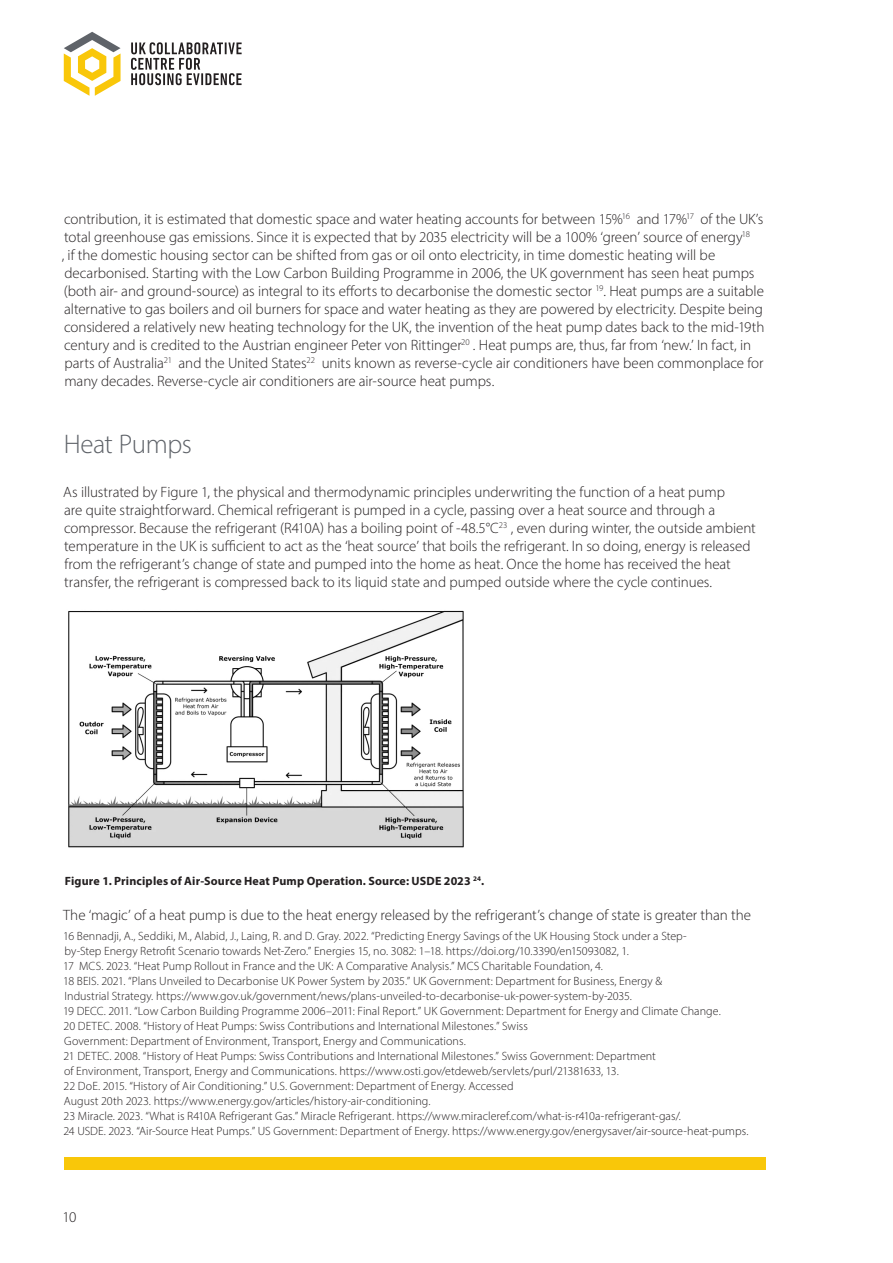
<style>
.page{position:relative;width:893px;height:1263px;background:#fff}
.page>*{position:absolute;margin:0;border:0;box-sizing:border-box;transform-origin:0 0}
.t1{font:300 27px "Myriad Pro";letter-spacing:-.015em;color:#5f6369}
.t2{font:300 15px/18px "Myriad Pro";letter-spacing:-.005em;color:#231f20}
.t3{font:300 12px/15px "Myriad Pro";letter-spacing:.005em;color:#231f20}
.t4{font:700 12px "Myriad Pro";letter-spacing:.015em;color:#231f20}
</style>
<div class="page">
<div style="left:64px;top:1157px;width:701px;height:12px;background:#f9c709"></div>
<svg style="left:131px;top:42px;width:111px;height:43px"></svg>
<svg style="left:64px;top:32px;width:57px;height:64px"></svg>
<img style="left:68px;top:610px;width:396px;height:238px">
<p class="t2" style="left:62px;top:210px;width:704px">contribution, it is estimated that domestic space and water heating accounts for between 15%<sup>16</sup> and 17%<sup>17</sup> of the UK’s total greenhouse gas emissions. Since it is expected that by 2035 electricity will be a 100% ‘green’ source of energy<sup>18<br></sup>, if the domestic housing sector can be shifted from gas or oil onto electricity, in time domestic heating will be decarbonised. Starting with the Low Carbon Building Programme in 2006, the UK government has seen heat pumps (both air- and ground-source) as integral to its efforts to decarbonise the domestic sector <sup>19</sup>. Heat pumps are a suitable alternative to gas boilers and oil burners for space and water heating as they are powered by electricity. Despite being considered a relatively new heating technology for the UK, the invention of the heat pump dates back to the mid-19th century and is credited to the Austrian engineer Peter von Rittinger<sup>20</sup> . Heat pumps are, thus, far from ‘new.’ In fact, in parts of Australia<sup>21</sup> and the United States<sup>22</sup> units known as reverse-cycle air conditioners have been commonplace for many decades. Reverse-cycle air conditioners are air-source heat pumps.</p>
<h1 class="t1" style="left:64px;top:428px;width:130px">Heat Pumps</h1>
<p class="t2" style="left:63px;top:483px;width:694px">As illustrated by Figure 1, the physical and thermodynamic principles underwriting the function of a heat pump<br>are quite straightforward. Chemical refrigerant is pumped in a cycle, passing over a heat source and through a compressor. Because the refrigerant (R410A) has a boiling point of -48.5°C<sup>23</sup> , even during winter, the outside ambient temperature in the UK is sufficient to act as the ‘heat source’ that boils the refrigerant. In so doing, energy is released from the refrigerant’s change of state and pumped into the home as heat. Once the home has received the heat transfer, the refrigerant is compressed back to its liquid state and pumped outside where the cycle continues.</p>
<p class="t4" style="left:65px;top:873px;width:421px">Figure 1. Principles of Air-Source Heat Pump Operation. Source: USDE 2023 <sup>24</sup>.</p>
<p class="t2" style="left:63px;top:906px;width:689px">The ‘magic’ of a heat pump is due to the heat energy released by the refrigerant’s change of state is greater than the</p>
<p class="t3" style="left:63px;top:929px;width:687px">16 Bennadji, A., Seddiki, M., Alabid, J., Laing, R. and D. Gray. 2022. “Predicting Energy Savings of the UK Housing Stock under a Step-<br>by-Step Energy Retrofit Scenario towards Net-Zero.” Energies 15, no. 3082: 1–18. https://doi.org/10.3390/en15093082, 1.<br>17 MCS. 2023. “Heat Pump Rollout in France and the UK: A Comparative Analysis.” MCS Charitable Foundation, 4.<br>18 BEIS. 2021. “Plans Unveiled to Decarbonise UK Power System by 2035.” UK Government: Department for Business, Energy &amp;<br>Industrial Strategy. https://www.gov.uk/government/news/plans-unveiled-to-decarbonise-uk-power-system-by-2035.<br>19 DECC. 2011. “Low Carbon Building Programme 2006–2011: Final Report.” UK Government: Department for Energy and Climate Change.<br>20 DETEC. 2008. “History of Heat Pumps: Swiss Contributions and International Milestones.” Swiss<br>Government: Department of Environment, Transport, Energy and Communications.<br>21 DETEC. 2008. “History of Heat Pumps: Swiss Contributions and International Milestones.” Swiss Government: Department<br>of Environment, Transport, Energy and Communications. https://www.osti.gov/etdeweb/servlets/purl/21381633, 13.<br>22 DoE. 2015. “History of Air Conditioning.” U.S. Government: Department of Energy. Accessed<br>August 20th 2023. https://www.energy.gov/articles/history-air-conditioning.<br>23 Miracle. 2023. “What is R410A Refrigerant Gas.” Miracle Refrigerant. https://www.miracleref.com/what-is-r410a-refrigerant-gas/.<br>24 USDE. 2023. “Air-Source Heat Pumps.” US Government: Department of Energy. https://www.energy.gov/energysaver/air-source-heat-pumps.</p>
<p class="t2" style="left:63px;top:1208px;width:15px">10</p>
</div>
